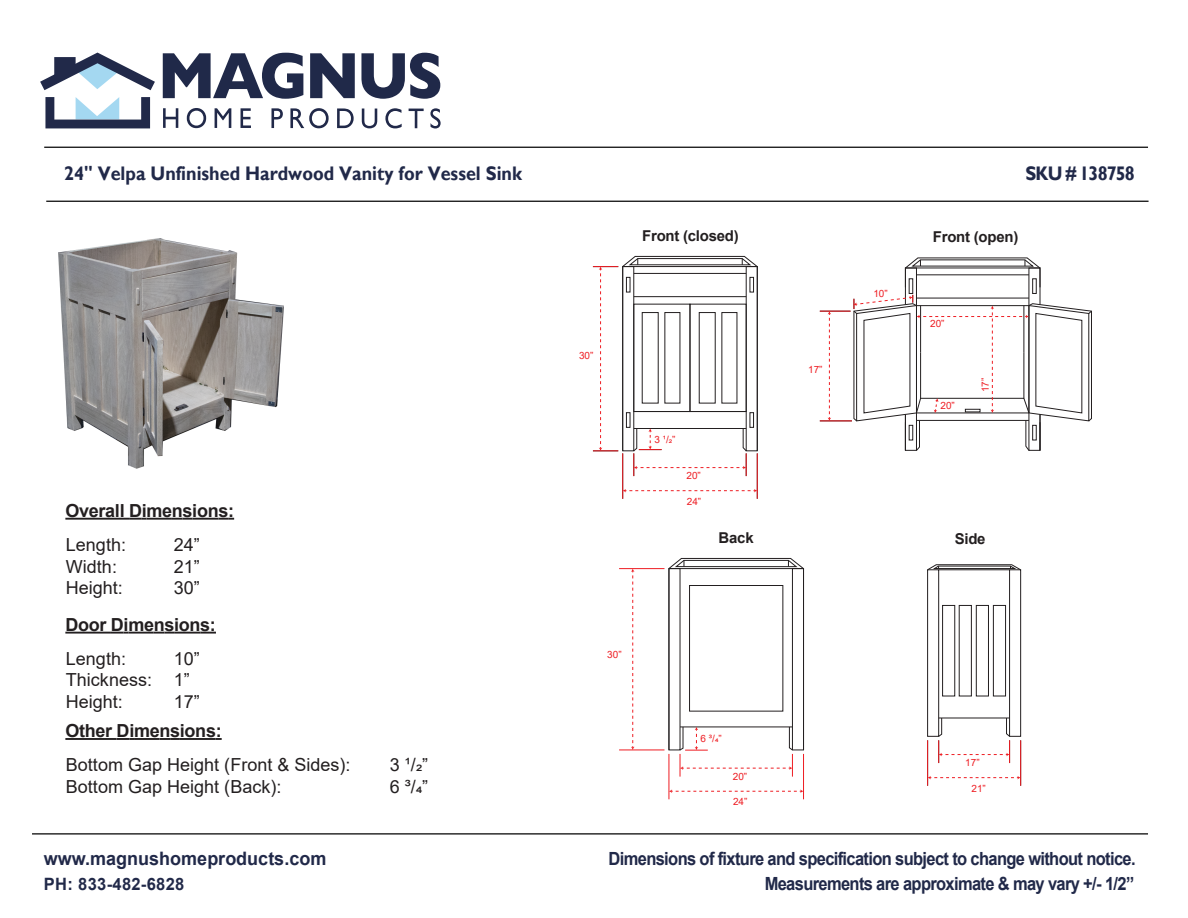
<style>
.page{position:relative;width:1188px;height:918px;background:#fff}
.page>*{position:absolute;margin:0;border:0;box-sizing:border-box;transform-origin:0 0}
.t1{font:700 19.65px "Gill Sans";color:#212949;scale:.92 1}
.t2{font:700 19.65px "Gill Sans";letter-spacing:-.05em;color:#212949;scale:.92 1}
.t3{font:700 18.6px "Arial";color:#212949}
.t4{font:700 18.15px/24.6px "Arial";letter-spacing:-.04em;color:#212949;text-align:right;scale:.91 1}
.t5{font:18px/21.6px "Arial";color:#231f20}
.t6{font:700 18px "Arial";letter-spacing:-.015em;color:#231f20}
.t7{font:700 16.95px "Arial";letter-spacing:.02em;color:#212949}
.t8{font:700 15px "Arial";letter-spacing:-.015em;color:#231f20}
.t9{font:9.9px "Arial";color:#ee1d23}
</style>
<div class="page">
<hr style="left:44px;top:147px;width:1104px;height:1px;background:#252525">
<hr style="left:46px;top:201px;width:1103px;height:1px;background:#252525">
<hr style="left:32px;top:833px;width:1116px;height:2px;background:#252525">
<svg style="left:40px;top:53px;width:115px;height:37px"></svg>
<svg style="left:45px;top:97px;width:105px;height:31px"></svg>
<svg style="left:163px;top:53px;width:140px;height:46px"></svg>
<svg style="left:310px;top:53px;width:45px;height:45px"></svg>
<svg style="left:361px;top:53px;width:79px;height:46px"></svg>
<svg style="left:163px;top:108px;width:15px;height:20px"></svg>
<svg style="left:187px;top:108px;width:19px;height:20px"></svg>
<svg style="left:215px;top:108px;width:16px;height:20px"></svg>
<svg style="left:241px;top:108px;width:10px;height:20px"></svg>
<svg style="left:271px;top:108px;width:12px;height:20px"></svg>
<svg style="left:290px;top:108px;width:39px;height:20px"></svg>
<svg style="left:337px;top:108px;width:17px;height:20px"></svg>
<svg style="left:362px;top:109px;width:15px;height:19px"></svg>
<svg style="left:385px;top:108px;width:17px;height:20px"></svg>
<svg style="left:409px;top:109px;width:15px;height:19px"></svg>
<svg style="left:430px;top:108px;width:11px;height:21px"></svg>
<hr style="left:65px;top:518px;width:64px;height:2px;background:#231f20">
<svg style="left:129px;top:518px;width:18px;height:2px"></svg>
<hr style="left:147px;top:518px;width:25px;height:2px;background:#231f20">
<svg style="left:172px;top:518px;width:20px;height:2px"></svg>
<hr style="left:192px;top:518px;width:26px;height:2px;background:#231f20">
<svg style="left:218px;top:518px;width:16px;height:2px"></svg>
<hr style="left:65px;top:632px;width:46px;height:2px;background:#231f20">
<svg style="left:111px;top:632px;width:17px;height:2px"></svg>
<hr style="left:128px;top:632px;width:26px;height:2px;background:#231f20">
<svg style="left:154px;top:632px;width:20px;height:2px"></svg>
<hr style="left:174px;top:632px;width:26px;height:2px;background:#231f20">
<svg style="left:200px;top:632px;width:16px;height:2px"></svg>
<hr style="left:65px;top:738px;width:52px;height:2px;background:#231f20">
<svg style="left:117px;top:738px;width:17px;height:2px"></svg>
<hr style="left:134px;top:738px;width:25px;height:2px;background:#231f20">
<svg style="left:159px;top:738px;width:21px;height:2px"></svg>
<hr style="left:180px;top:738px;width:26px;height:2px;background:#231f20">
<svg style="left:206px;top:738px;width:16px;height:2px"></svg>
<hr style="left:622px;top:453px;width:1px;height:46px;background:#ee1d23">
<hr style="left:757px;top:453px;width:1px;height:46px;background:#ee1d23">
<svg style="left:623px;top:489px;width:134px;height:3px"></svg>
<hr style="left:820px;top:311px;width:31px;height:1px;background:#ee1d23">
<hr style="left:820px;top:421px;width:32px;height:1px;background:#ee1d23">
<svg style="left:828px;top:311px;width:3px;height:110px"></svg>
<div style="left:927px;top:569px;width:12px;height:168px;border:1px solid #231f20"></div>
<div style="left:1009px;top:569px;width:12px;height:168px;border:1px solid #231f20"></div>
<div style="left:942px;top:605px;width:13px;height:91px;border:1px solid #231f20"></div>
<div style="left:959px;top:605px;width:13px;height:91px;border:1px solid #231f20"></div>
<div style="left:976px;top:605px;width:13px;height:91px;border:1px solid #231f20"></div>
<div style="left:993px;top:605px;width:13px;height:91px;border:1px solid #231f20"></div>
<hr style="left:619px;top:568px;width:45px;height:1px;background:#ee1d23">
<hr style="left:619px;top:750px;width:45px;height:1px;background:#ee1d23">
<hr style="left:669px;top:754px;width:1px;height:45px;background:#ee1d23">
<hr style="left:803px;top:754px;width:1px;height:45px;background:#ee1d23">
<svg style="left:631px;top:569px;width:4px;height:181px"></svg>
<svg style="left:669px;top:789px;width:134px;height:4px"></svg>
<hr style="left:927px;top:740px;width:1px;height:46px;background:#ee1d23">
<hr style="left:1020px;top:740px;width:1px;height:46px;background:#ee1d23">
<svg style="left:928px;top:776px;width:93px;height:3px"></svg>
<svg style="left:938px;top:717px;width:73px;height:46px"></svg>
<img style="left:58px;top:239px;width:225px;height:230px">
<svg style="left:593px;top:256px;width:165px;height:220px"></svg>
<svg style="left:668px;top:558px;width:137px;height:219px"></svg>
<svg style="left:927px;top:564px;width:95px;height:7px"></svg>
<svg style="left:853px;top:257px;width:239px;height:194px"></svg>
<p class="t1" style="left:64px;top:162px;width:499px">24" Velpa Unfinished Hardwood Vanity for Vessel Sink</p>
<p class="t2" style="left:1026px;top:162px;width:120px">SKU # 138758</p>
<p class="t6" style="left:65px;top:498px;width:170px">Overall Dimensions:</p>
<p class="t5" style="left:66px;top:534px;width:62px">Length:</p>
<p class="t5" style="left:174px;top:534px;width:28px">24”</p>
<p class="t5" style="left:66px;top:555px;width:53px">Width:</p>
<p class="t5" style="left:174px;top:555px;width:28px">21”</p>
<p class="t5" style="left:66px;top:577px;width:59px">Height:</p>
<p class="t5" style="left:174px;top:577px;width:28px">30”</p>
<p class="t6" style="left:65px;top:612px;width:152px">Door Dimensions:</p>
<p class="t5" style="left:66px;top:648px;width:62px">Length:</p>
<p class="t5" style="left:66px;top:648px;width:136px;text-indent:108px">10”<br>Thickness: 1”<br>Height:</p>
<p class="t5" style="left:174px;top:691px;width:28px">17”</p>
<p class="t6" style="left:65px;top:718px;width:158px">Other Dimensions:</p>
<p class="t5" style="left:66px;top:754px;width:286px">Bottom Gap Height (Front &amp; Sides):</p>
<p class="t5" style="left:390px;top:754px;width:40px">3 ¹/2”</p>
<p class="t5" style="left:66px;top:776px;width:217px">Bottom Gap Height (Back):</p>
<p class="t5" style="left:390px;top:776px;width:40px">6 ³/4”</p>
<p class="t3" style="left:44px;top:846px;width:284px">www.magnushomeproducts.com</p>
<p class="t7" style="left:44px;top:872px;width:142px">PH: 833-482-6828</p>
<p class="t9" style="left:579px;top:348px;width:16px">30”</p>
<p class="t8" style="left:642px;top:225px;width:98px">Front (closed)</p>
<p class="t9" style="left:654px;top:433px;width:23px">3 ¹/2”</p>
<p class="t9" style="left:687px;top:469px;width:16px">20”</p>
<p class="t9" style="left:687px;top:495px;width:16px">24”</p>
<p class="t9" style="left:808px;top:362px;width:16px">17”</p>
<p class="t9" style="left:873px;top:287px;width:16px">10”</p>
<p class="t8" style="left:933px;top:226px;width:87px">Front (open)</p>
<p class="t9" style="left:930px;top:317px;width:16px">20”</p>
<p class="t9" style="left:941px;top:398px;width:16px">20”</p>
<p class="t9" style="left:978px;top:392px;width:16px;rotate:-90deg">17”</p>
<p class="t8" style="left:719px;top:527px;width:37px">Back</p>
<p class="t8" style="left:955px;top:528px;width:32px">Side</p>
<p class="t9" style="left:607px;top:647px;width:16px">30”</p>
<p class="t9" style="left:701px;top:732px;width:23px">6 ³/4”</p>
<p class="t9" style="left:733px;top:769px;width:16px">20”</p>
<p class="t9" style="left:733px;top:795px;width:16px">24”</p>
<p class="t9" style="left:965px;top:756px;width:16px">17”</p>
<p class="t9" style="left:972px;top:781px;width:16px">21”</p>
<p class="t4" style="left:609px;top:847px;width:581px">Dimensions of fixture and specification subject to change without notice.<br>Measurements are approximate &amp; may vary +/- 1/2”</p>
</div>
